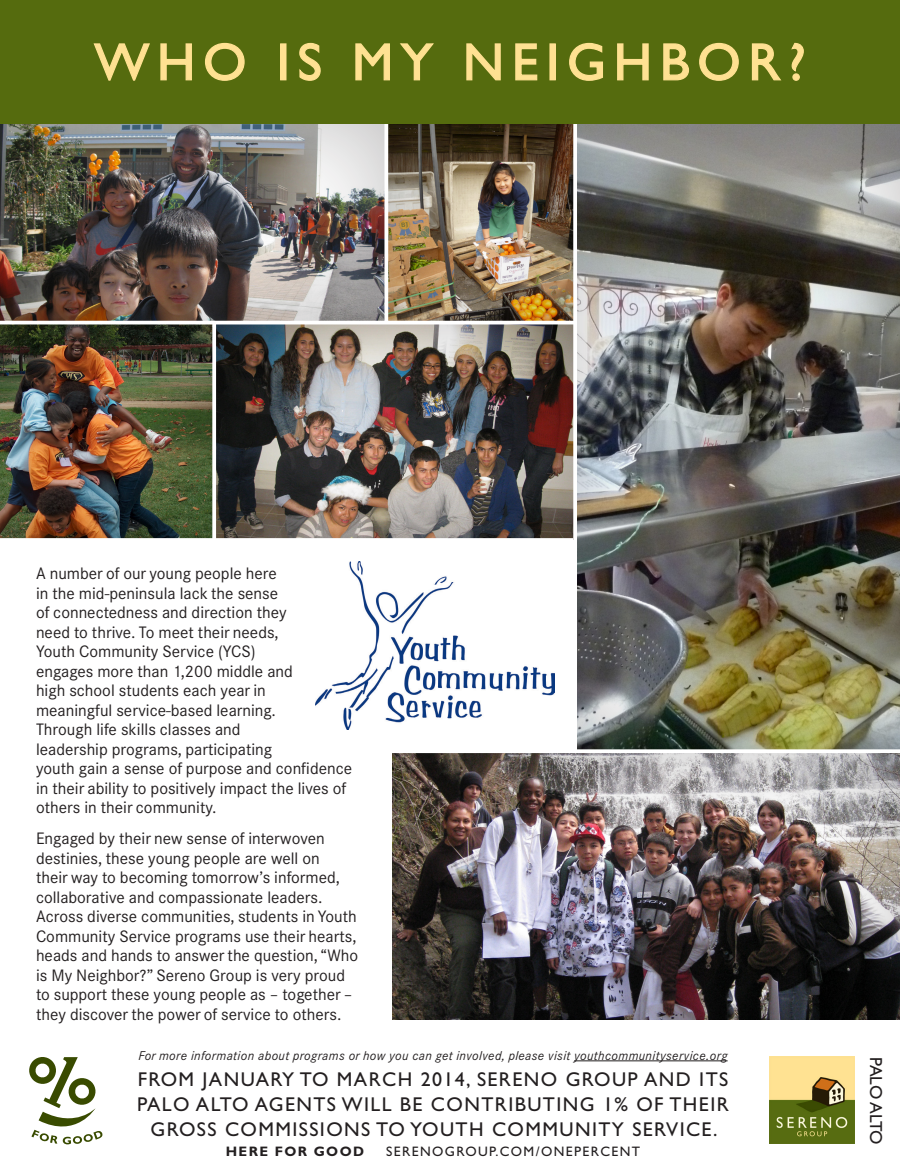
<style>
.page{position:relative;width:900px;height:1170px;background:#fff}
.page>*{position:absolute;margin:0;border:0;box-sizing:border-box;transform-origin:0 0}
.t1{font:52.5px "Gill Sans Std";letter-spacing:.15em;color:#ffe192}
.t2{font:20px/25px "Gill Sans Std";letter-spacing:.07em;color:#231f20;text-align:center}
.t3{font:17.5px "Gill Sans Std";letter-spacing:-.035em;color:#231f20}
.t4{font:16.25px/19.5px "Corporate SBQ";color:#231f20}
.t5{font:13.75px "Gill Sans Std";letter-spacing:.1em;color:#231f20}
.t6{font:700 13.75px "Gill Sans Std";letter-spacing:.1em;color:#231f20}
.t7{font:italic 12.5px "Corporate SBQ";letter-spacing:.03em;color:#231f20}
</style>
<div class="page">
<div style="left:390px;top:750px;width:510px;height:270px;background:#231f20;opacity:.3"></div>
<div style="left:0;top:321px;width:214px;height:220px;background:#231f20;opacity:.3"></div>
<div style="left:386px;top:117px;width:190px;height:206px;background:#231f20;opacity:.3"></div>
<div style="left:214px;top:321px;width:361px;height:219px;background:#231f20;opacity:.3"></div>
<div style="left:573px;top:118px;width:327px;height:633px;background:#231f20;opacity:.3"></div>
<div style="left:0;top:118px;width:387px;height:206px;background:#231f20;opacity:.3"></div>
<img style="left:769px;top:1057px;width:86px;height:87px">
<svg style="left:29px;top:1057px;width:74px;height:87px"></svg>
<hr style="left:574px;top:1061px;width:154px;height:1px;background:#231f20">
<svg style="left:0;top:538px;width:573px;height:3px"></svg>
<hr style="left:0;top:321px;width:575px;height:3px;background:#fff">
<hr style="left:325px;top:749px;width:575px;height:4px;background:#fff">
<svg style="left:212px;top:324px;width:4px;height:217px"></svg>
<svg style="left:573px;top:124px;width:4px;height:625px"></svg>
<svg style="left:384px;top:124px;width:4px;height:197px"></svg>
<div style="left:0;top:0;width:900px;height:124px;background:#556b0e"></div>
<svg style="left:93px;top:43px;width:57px;height:38px"></svg>
<svg style="left:160px;top:43px;width:32px;height:38px"></svg>
<svg style="left:205px;top:42px;width:40px;height:39px"></svg>
<div style="left:280px;top:43px;width:7px;height:37px;border:1px solid #ffe192"></div>
<svg style="left:299px;top:42px;width:22px;height:39px"></svg>
<svg style="left:355px;top:43px;width:35px;height:38px"></svg>
<svg style="left:400px;top:43px;width:34px;height:38px"></svg>
<svg style="left:466px;top:43px;width:35px;height:38px"></svg>
<svg style="left:515px;top:43px;width:23px;height:38px"></svg>
<div style="left:549px;top:43px;width:7px;height:37px;border:1px solid #ffe192"></div>
<svg style="left:569px;top:42px;width:34px;height:39px"></svg>
<svg style="left:617px;top:43px;width:32px;height:38px"></svg>
<svg style="left:663px;top:43px;width:26px;height:38px"></svg>
<svg style="left:699px;top:42px;width:40px;height:39px"></svg>
<svg style="left:751px;top:43px;width:31px;height:38px"></svg>
<svg style="left:791px;top:42px;width:13px;height:39px"></svg>
<img style="left:316px;top:561px;width:239px;height:169px">
<p class="t1" style="left:94px;top:32px;width:713px">WHO IS MY NEIGHBOR?</p>
<p class="t4" style="left:36px;top:564px;width:318px">A number of our young people here<br>in the mid-peninsula lack the sense<br>of connectedness and direction they<br>need to thrive. To meet their needs,<br>Youth Community Service (YCS)<br>engages more than 1,200 middle and<br>high school students each year in<br>meaningful service-based learning.<br>Through life skills classes and<br>leadership programs, participating<br>youth gain a sense of purpose and confidence in their ability to positively impact the lives of others in their community.</p>
<p class="t4" style="left:36px;top:829px;width:324px">Engaged by their new sense of interwoven destinies, these young people are well on<br>their way to becoming tomorrow’s informed, collaborative and compassionate leaders.<br>Across diverse communities, students in Youth Community Service programs use their hearts, heads and hands to answer the question, “Who is My Neighbor?” Sereno Group is very proud to support these young people as – together – they discover the power of service to others.</p>
<p class="t7" style="left:138px;top:1048px;width:591px">For more information about programs or how you can get involved, please visit youthcommunityservice.org</p>
<p class="t2" style="left:137px;top:1067px;width:593px">FROM JANUARY TO MARCH 2014, SERENO GROUP AND ITS<br>PALO ALTO AGENTS WILL BE CONTRIBUTING 1% OF THEIR<br>GROSS COMMISSIONS TO YOUTH COMMUNITY SERVICE.</p>
<p class="t6" style="left:226px;top:1144px;width:140px">HERE FOR GOOD</p>
<p class="t5" style="left:386px;top:1144px;width:255px">SERENOGROUP.COM/ONEPERCENT</p>
<p class="t3" style="left:886px;top:1057px;width:89px;rotate:90deg">PALO ALTO</p>
</div>
